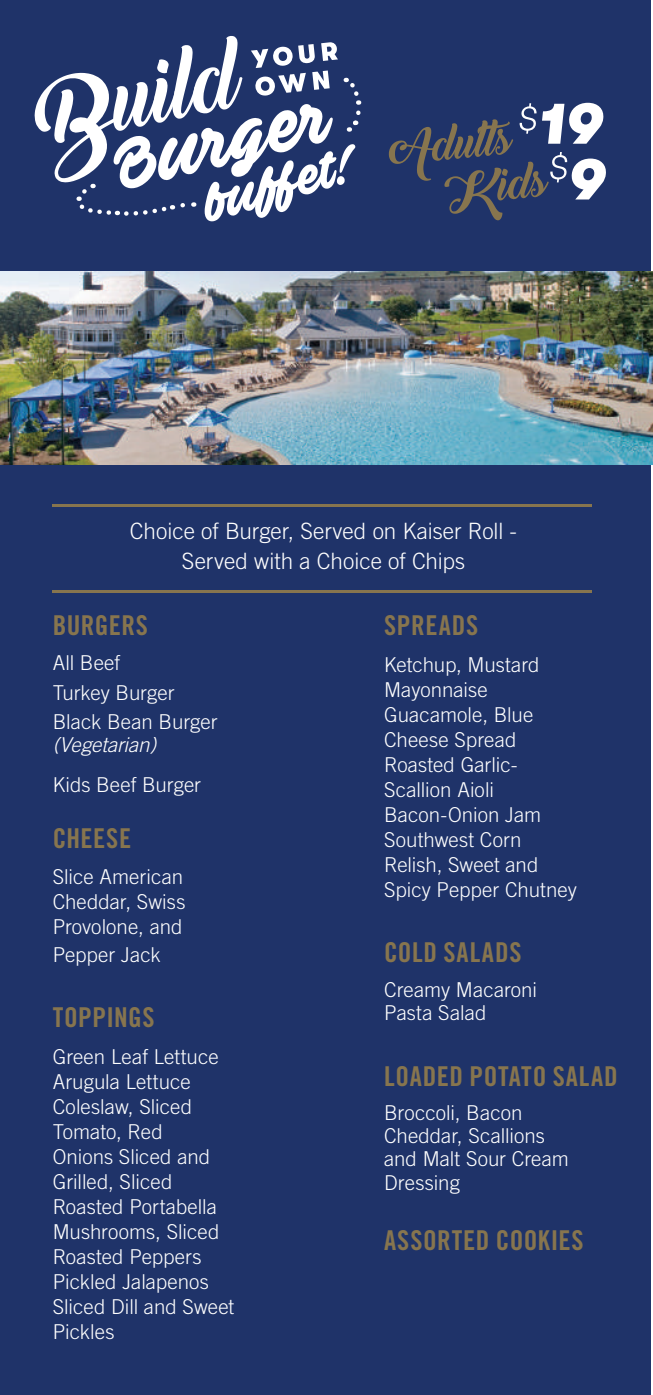
<style>
.page{position:relative;width:653px;height:1395px;background:#fff}
.page>*{position:absolute;margin:0;border:0;box-sizing:border-box;transform-origin:0 0}
.t1{font:50.25px "Ave Fedan PERSONALUSEONLY";color:#fff}
.t2{font:27.25px "Trade Gothic Bold Cond Twenty";letter-spacing:.02em;color:#87754e}
.t3{font:300 22.5px/30px "Trade Gothic";color:#fff;text-align:center}
.t4{font:300 20.5px/25px "Trade Gothic";color:#fff}
.t5{font:italic 300 20.5px "Trade Gothic";letter-spacing:-.005em;color:#fff}
</style>
<div class="page">
<div style="left:0;top:0;width:650px;height:1395px;background:#1f3369"></div>
<hr style="left:53px;top:504px;width:538px;height:3px;background:#87754e">
<hr style="left:53px;top:590px;width:538px;height:3px;background:#87754e">
<svg style="left:389px;top:103px;width:217px;height:117px"></svg>
<img style="left:0;top:271px;width:652px;height:194px">
<svg style="left:34px;top:36px;width:328px;height:180px"></svg>
<h1 class="t1" style="left:195px;top:175px;width:150px;rotate:-16deg">buffet!</h1>
<p class="t3" style="left:130px;top:516px;width:388px">Choice of Burger, Served on Kaiser Roll -<br>Served with a Choice of Chips</p>
<h2 class="t2" style="left:53px;top:609px;width:97px">BURGERS</h2>
<p class="t4" style="left:53px;top:647px;width:166px;line-height:29.8px">All Beef<br>Turkey Burger<br>Black Bean Burger</p>
<p class="t5" style="left:53px;top:733px;width:105px">(Vegetarian)</p>
<p class="t4" style="left:53px;top:772px;width:150px">Kids Beef Burger</p>
<h2 class="t2" style="left:53px;top:821px;width:80px">CHEESE</h2>
<p class="t4" style="left:53px;top:864px;width:134px;text-align:justify">Slice American Cheddar, Swiss Provolone, and</p>
<p class="t4" style="left:53px;top:942px;width:109px">Pepper Jack</p>
<h2 class="t2" style="left:53px;top:1001px;width:103px">TOPPINGS</h2>
<p class="t4" style="left:53px;top:1044px;width:183px">Green Leaf Lettuce<br>Arugula Lettuce<br>Coleslaw, Sliced<br>Tomato, Red<br>Onions Sliced and<br>Grilled, Sliced<br>Roasted Portabella<br>Mushrooms, Sliced<br>Roasted Peppers<br>Pickled Jalapenos<br>Sliced Dill and Sweet<br>Pickles</p>
<h2 class="t2" style="left:384px;top:609px;width:96px">SPREADS</h2>
<p class="t4" style="left:384px;top:652px;width:194px">Ketchup, Mustard<br>Mayonnaise<br>Guacamole, Blue<br>Cheese Spread<br>Roasted Garlic-<br>Scallion Aioli<br>Bacon-Onion Jam<br>Southwest Corn<br>Relish, Sweet and<br>Spicy Pepper Chutney</p>
<h2 class="t2" style="left:384px;top:936px;width:139px">COLD SALADS</h2>
<p class="t4" style="left:384px;top:978px;width:154px;line-height:23px">Creamy Macaroni<br>Pasta Salad</p>
<h2 class="t2" style="left:384px;top:1059px;width:235px">LOADED POTATO SALAD</h2>
<p class="t4" style="left:384px;top:1101px;width:186px;line-height:23px">Broccoli, Bacon<br>Cheddar, Scallions and Malt Sour Cream<br>Dressing</p>
<h2 class="t2" style="left:384px;top:1224px;width:201px">ASSORTED COOKIES</h2>
</div>
